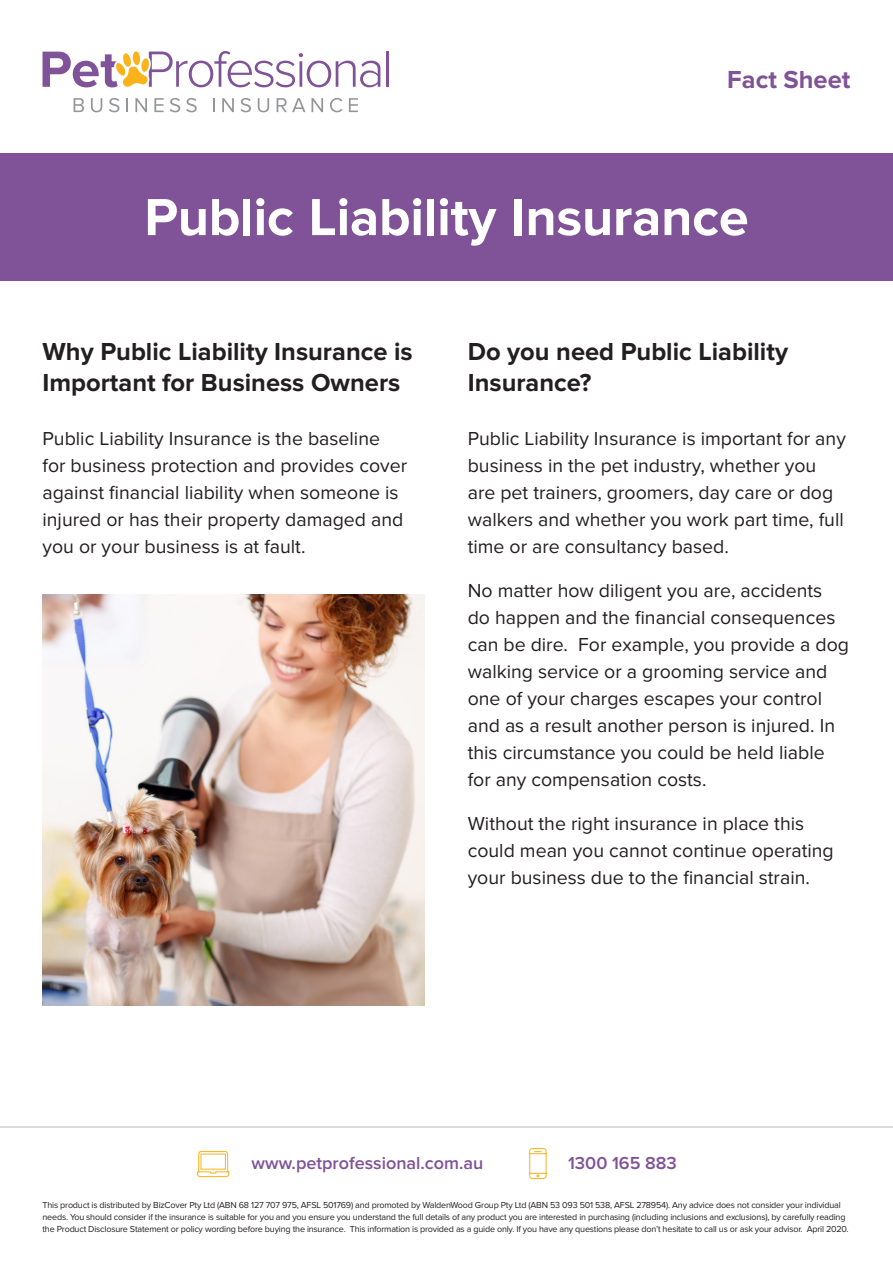
<style>
.page{position:relative;width:893px;height:1263px;background:#fff}
.page>*{position:absolute;margin:0;border:0;box-sizing:border-box;transform-origin:0 0}
.t1{font:700 54px "Proxima Nova";letter-spacing:-.005em;color:#fff}
.t2{font:700 25.5px/30.6px "Proxima Nova";color:#231f20}
.t3{font:700 25.5px "Proxima Nova";color:#805297}
.Body_Copy{font:19.5px/27px "Proxima Nova";color:#231f20}
.t4{font:600 18px "Proxima Nova";color:#805297}
.Boby_bullets{font:9px/12px "Proxima Nova";letter-spacing:-.02em;color:#231f20}
</style>
<div class="page">
<hr style="left:386px;top:52px;width:3px;height:35px;background:#805297">
<svg style="left:43px;top:51px;width:337px;height:36px"></svg>
<svg style="left:74px;top:98px;width:10px;height:14px"></svg>
<svg style="left:91px;top:98px;width:11px;height:14px"></svg>
<svg style="left:109px;top:98px;width:10px;height:14px"></svg>
<svg style="left:126px;top:98px;width:2px;height:14px"></svg>
<svg style="left:135px;top:98px;width:12px;height:14px"></svg>
<svg style="left:154px;top:98px;width:10px;height:14px"></svg>
<svg style="left:170px;top:98px;width:10px;height:14px"></svg>
<svg style="left:186px;top:98px;width:11px;height:14px"></svg>
<svg style="left:213px;top:98px;width:2px;height:14px"></svg>
<svg style="left:222px;top:98px;width:12px;height:14px"></svg>
<svg style="left:240px;top:98px;width:11px;height:14px"></svg>
<svg style="left:258px;top:98px;width:11px;height:14px"></svg>
<svg style="left:277px;top:98px;width:28px;height:14px"></svg>
<svg style="left:311px;top:98px;width:12px;height:14px"></svg>
<svg style="left:330px;top:98px;width:12px;height:14px"></svg>
<svg style="left:349px;top:98px;width:9px;height:14px"></svg>
<div style="left:0;top:153px;width:893px;height:128px;background:#805297"></div>
<img style="left:43px;top:595px;width:381px;height:410px">
<hr style="left:0;top:1127px;width:893px;height:1px;background:#dcdddf">
<svg style="left:529px;top:1148px;width:18px;height:31px"></svg>
<svg style="left:197px;top:1151px;width:32px;height:26px"></svg>
<p class="t3" style="left:727px;top:65px;width:125px">Fact Sheet</p>
<p class="t1" style="left:144px;top:186px;width:606px">Public Liability Insurance</p>
<p class="t2" style="left:43px;top:337px;width:372px">Why Public Liability Insurance is<br>Important for Business Owners</p>
<p class="t2" style="left:468px;top:337px;width:322px">Do you need Public Liability<br>Insurance?</p>
<p class="Body_Copy" style="left:468px;top:425px;width:380px">Public Liability Insurance is important for any business in the pet industry, whether you are pet trainers, groomers, day care or dog walkers and whether you work part time, full time or are consultancy based.</p>
<p class="Body_Copy" style="left:468px;top:577px;width:383px">No matter how diligent you are, accidents do happen and the financial consequences can be dire. For example, you provide a dog walking service or a grooming service and one of your charges escapes your control and as a result another person is injured. In this circumstance you could be held liable for any compensation costs.</p>
<p class="Body_Copy" style="left:468px;top:810px;width:368px">Without the right insurance in place this could mean you cannot continue operating your business due to the financial strain.</p>
<p class="Body_Copy" style="left:43px;top:425px;width:366px">Public Liability Insurance is the baseline for business protection and provides cover against financial liability when someone is injured or has their property damaged and you or your business is at fault.</p>
<p class="t4" style="left:252px;top:1153px;width:233px">www.petprofessional.com.au</p>
<p class="t4" style="left:568px;top:1153px;width:110px">1300 165 883</p>
<p class="Boby_bullets" style="left:43px;top:1199px;width:808px">This product is distributed by BizCover Pty Ltd (ABN 68 127 707 975, AFSL 501769) and promoted by WaldenWood Group Pty Ltd (ABN 53 093 501 538, AFSL 278954). Any advice does not consider your individual needs. You should consider if the insurance is suitable for you and you ensure you understand the full details of any product you are interested in purchasing (including inclusions and exclusions), by carefully reading the Product Disclosure Statement or policy wording before buying the insurance. This information is provided as a guide only. If you have any questions please don’t hesitate to call us or ask your advisor. April 2020.</p>
</div>
